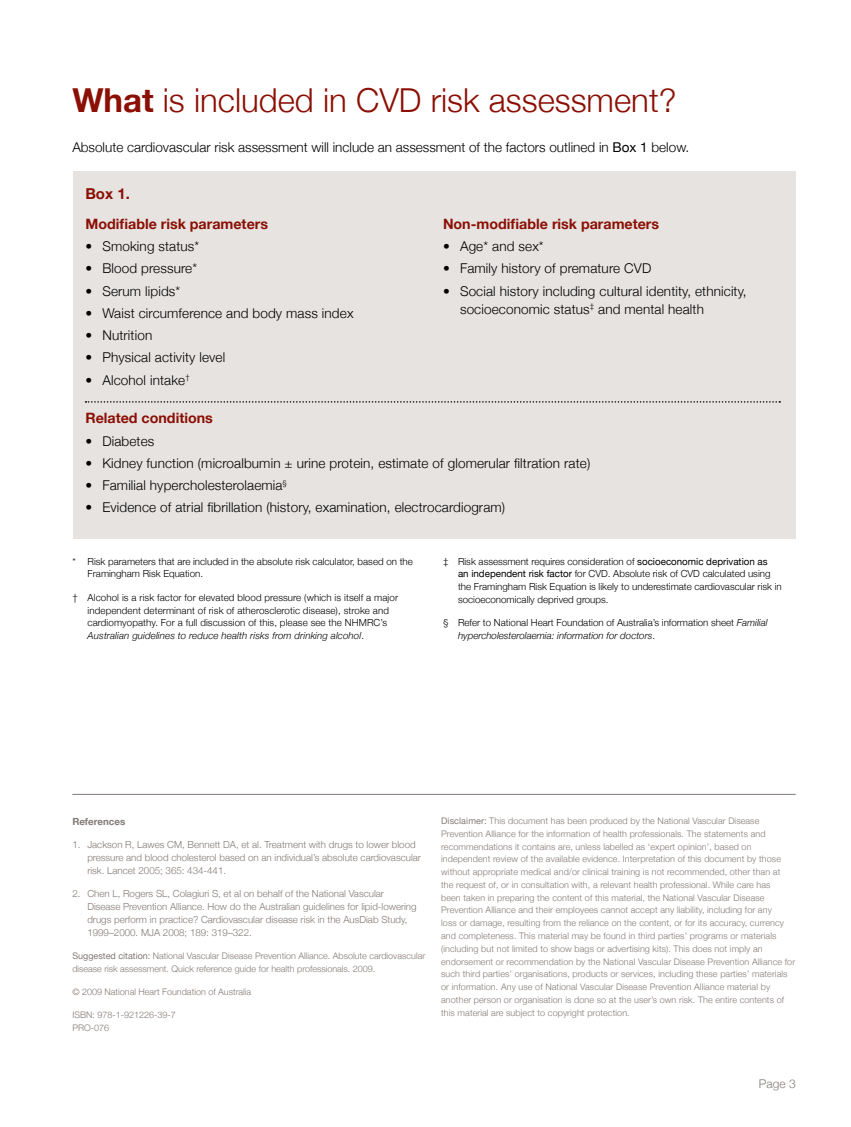
<style>
.page{position:relative;width:851px;height:1127px;background:#fff}
.page>*{position:absolute;margin:0;border:0;box-sizing:border-box;transform-origin:0 0}
.t1{font:300 33px "Helvetica Neue";color:#8b0f04}
.t2{font:700 15px "Helvetica Neue";color:#8b0f04}
.t3{font:700 14.25px "Helvetica Neue";color:#8b0f04}
.t4{font:300 13.5px/18px "Helvetica Neue";letter-spacing:.01em;color:#000}
.t5{font:300 12px "Helvetica Neue";color:#837a76}
.t6{font:300 9.75px/12.8px "Helvetica Neue";color:#000}
.t7{font:300 9.75px/12.8px "Helvetica Neue";color:#837a76}
.t8{font:700 9.75px "Helvetica Neue";color:#837a76}
.t9{font:300 9px/12.8px "Helvetica Neue";letter-spacing:.01em;color:#837a76}
.s1{font-weight:700}
.s2{font-weight:400}
.s3{font-style:italic}
</style>
<div class="page">
<div style="left:73px;top:171px;width:722px;height:368px;background:#e6e3e1"></div>
<svg style="left:85px;top:401px;width:695px;height:2px"></svg>
<hr style="left:72px;top:794px;width:723px;height:1px;background:#837a76">
<h1 class="t1" style="left:72px;top:80px;width:605px"><span class="s1">What</span> is included in CVD risk assessment?</h1>
<h3 class="t4" style="left:72px;top:138px;width:618px">Absolute cardiovascular risk assessment will include an assessment of the factors outlined in <span class="s2">Box 1</span> below.</h3>
<h2 class="t2" style="left:85px;top:184px;width:46px">Box 1.</h2>
<h3 class="t3" style="left:85px;top:215px;width:184px">Modifiable risk parameters</h3>
<h3 class="t4" style="left:85px;top:237px;width:115px">• Smoking status*</h3>
<h3 class="t4" style="left:85px;top:259px;width:113px">• Blood pressure*</h3>
<h3 class="t4" style="left:85px;top:282px;width:96px">• Serum lipids*</h3>
<h3 class="t4" style="left:85px;top:304px;width:269px">• Waist circumference and body mass index</h3>
<h3 class="t4" style="left:85px;top:326px;width:68px">• Nutrition</h3>
<h3 class="t4" style="left:85px;top:348px;width:141px">• Physical activity level</h3>
<h3 class="t4" style="left:85px;top:371px;width:106px">• Alcohol intake<sup>†</sup></h3>
<h3 class="t3" style="left:443px;top:215px;width:218px">Non-modifiable risk parameters</h3>
<h3 class="t4" style="left:443px;top:237px;width:102px">• Age* and sex*</h3>
<h3 class="t4" style="left:443px;top:259px;width:210px">• Family history of premature CVD</h3>
<h3 class="t4" style="left:460px;top:282px;width:288px;text-indent:-17px">• Social history including cultural identity, ethnicity, socioeconomic status<sup>‡</sup> and mental health</h3>
<h3 class="t3" style="left:85px;top:409px;width:129px">Related conditions</h3>
<h3 class="t4" style="left:85px;top:431px;width:70px">• Diabetes</h3>
<h3 class="t4" style="left:85px;top:454px;width:506px">• Kidney function (microalbumin ± urine protein, estimate of glomerular filtration rate)</h3>
<h3 class="t4" style="left:85px;top:476px;width:203px">• Familial hypercholesterolaemia<sup>§</sup></h3>
<h3 class="t4" style="left:85px;top:498px;width:421px">• Evidence of atrial fibrillation (history, examination, electrocardiogram)</h3>
<p class="t6" style="left:88px;top:555px;width:327px;text-indent:-15px">* Risk parameters that are included in the absolute risk calculator, based on the<br>Framingham Risk Equation.</p>
<p class="t6" style="left:88px;top:591px;width:312px;text-indent:-15px">† Alcohol is a risk factor for elevated blood pressure (which is itself a major independent determinant of risk of atherosclerotic disease), stroke and cardiomyopathy. For a full discussion of this, please see the NHMRC’s <span class="s3">Australian guidelines to reduce health risks from drinking alcohol</span>.</p>
<p class="t6" style="left:458px;top:555px;width:325px;text-indent:-15px">‡ Risk assessment requires consideration of <span class="s2">socioeconomic deprivation as<br>an independent risk factor</span> for CVD. Absolute risk of CVD calculated using the Framingham Risk Equation is likely to underestimate cardiovascular risk in socioeconomically deprived groups.</p>
<p class="t6" style="left:458px;top:616px;width:311px;text-indent:-15px">§ Refer to National Heart Foundation of Australia’s information sheet <span class="s3">Familial hypercholesterolaemia: information for doctors</span>.</p>
<p class="t8" style="left:72px;top:815px;width:54px">References</p>
<p class="t7" style="left:87px;top:838px;width:335px;text-indent:-15px">1. Jackson R, Lawes CM, Bennett DA, et al. Treatment with drugs to lower blood pressure and blood cholesterol based on an individual’s absolute cardiovascular risk. Lancet 2005; 365: 434-441.</p>
<p class="t7" style="left:87px;top:887px;width:331px;text-indent:-15px">2. Chen L, Rogers SL, Colagiuri S, et al on behalf of the National Vascular Disease Prevention Alliance. How do the Australian guidelines for lipid-lowering drugs perform in practice? Cardiovascular disease risk in the AusDiab Study, 1999–2000. MJA 2008; 189: 319–322.</p>
<p class="t9" style="left:72px;top:949px;width:354px"><span class="s2">Suggested citation:</span> National Vascular Disease Prevention Alliance. Absolute cardiovascular disease risk assessment. Quick reference guide for health professionals. 2009.</p>
<p class="t9" style="left:72px;top:985px;width:180px">© 2009 National Heart Foundation of Australia</p>
<p class="t9" style="left:72px;top:1008px;width:105px">ISBN: 978-1-921226-39-7<br>PRO-076</p>
<p class="t9" style="left:441px;top:814px;width:355px"><span class="s2">Disclaimer:</span> This document has been produced by the National Vascular Disease Prevention Alliance for the information of health professionals. The statements and recommendations it contains are, unless labelled as ‘expert opinion’, based on independent review of the available evidence. Interpretation of this document by those without appropriate medical and/or clinical training is not recommended, other than at<br>the request of, or in consultation with, a relevant health professional. While care has<br>been taken in preparing the content of this material, the National Vascular Disease Prevention Alliance and their employees cannot accept any liability, including for any<br>loss or damage, resulting from the reliance on the content, or for its accuracy, currency and completeness. This material may be found in third parties’ programs or materials (including but not limited to show bags or advertising kits). This does not imply an endorsement or recommendation by the National Vascular Disease Prevention Alliance for such third parties’ organisations, products or services, including these parties’ materials or information. Any use of National Vascular Disease Prevention Alliance material by another person or organisation is done so at the user’s own risk. The entire contents of this material are subject to copyright protection.</p>
<h3 class="t5" style="left:758px;top:1076px;width:38px">Page 3</h3>
</div>
